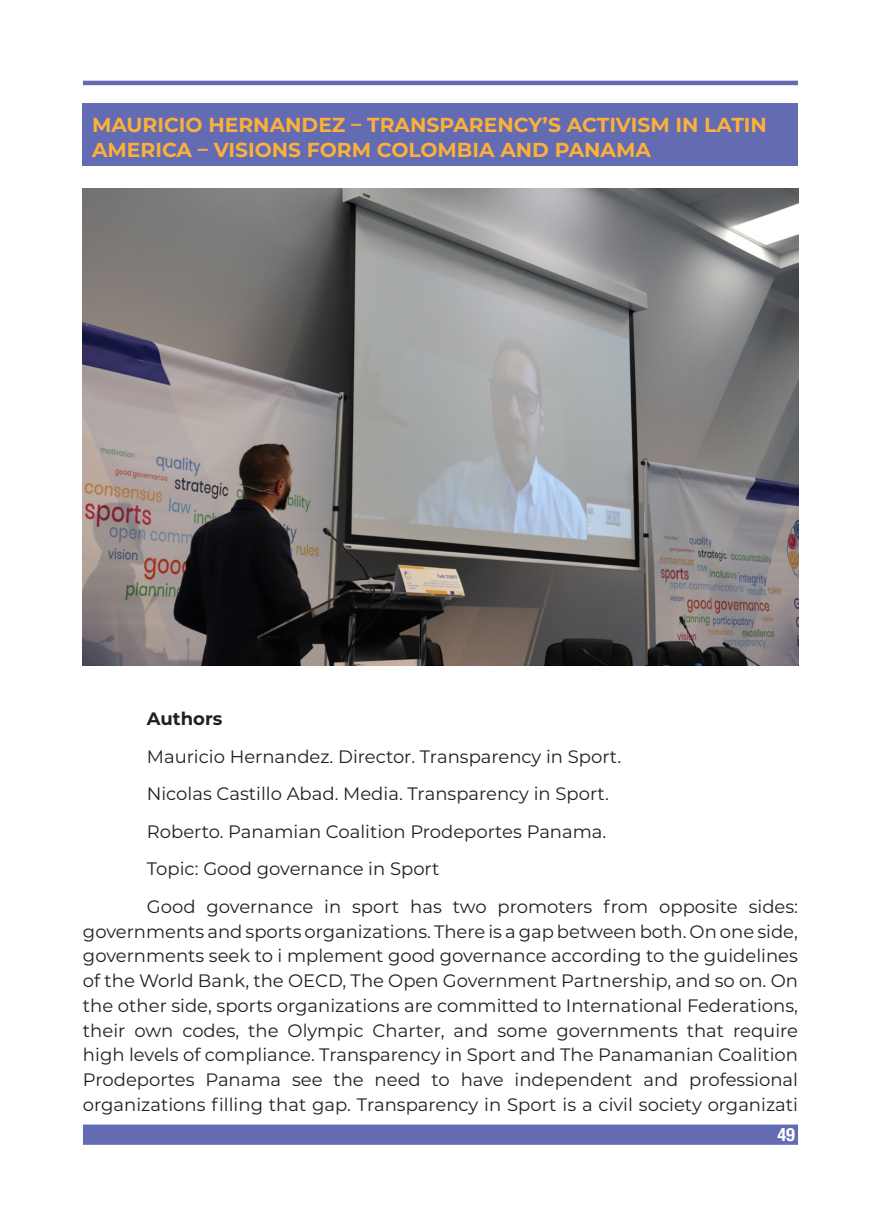
<style>
.page{position:relative;width:881px;height:1212px;background:#fff}
.page>*{position:absolute;margin:0;border:0;box-sizing:border-box;transform-origin:0 0}
.t1{font:700 20.25px "Montserrat";letter-spacing:-.01em;color:#fbb03b}
.t2{font:700 20.25px "Helv Cyr Condensed";color:#fff}
.t3{font:18px/24.8px "Montserrat";color:#231f20}
.t4{font:700 18px "Montserrat";color:#231f20}
</style>
<div class="page">
<hr style="left:83px;top:81px;width:714px;height:4px;background:#636bb2">
<div style="left:83px;top:1124px;width:714px;height:21px;background:#636bb2"></div>
<div style="left:83px;top:103px;width:714px;height:63px;background:#636bb2"></div>
<img style="left:83px;top:189px;width:714px;height:477px">
<p class="t1" style="left:92px;top:110px;width:15px">MAURI</p>
<p class="t1" style="left:164px;top:110px;width:61px">CIO HERNANDE</p>
<p class="t1" style="left:332px;top:110px;width:51px">Z – TRANSPAREN</p>
<p class="t1" style="left:513px;top:110px;width:96px">CY’S ACTIVISM</p>
<p class="t1" style="left:675px;top:110px;width:42px">IN LATIN</p>
<p class="t1" style="left:92px;top:135px;width:15px">AMERI</p>
<p class="t1" style="left:162px;top:135px;width:66px">CA – VISIONS</p>
<p class="t1" style="left:307px;top:135px;width:17px">FORM</p>
<p class="t1" style="left:376px;top:135px;width:31px">COLOMBIA</p>
<p class="t1" style="left:500px;top:135px;width:17px">AND</p>
<p class="t1" style="left:554px;top:135px;width:17px">PANAMA</p>
<p class="t4" style="left:147px;top:706px;width:77px">Authors</p>
<p class="t3" style="left:147px;top:737px;width:652px;line-height:37.6px">Mauricio Hernandez. Director. Transparency in Sport.<br>Nicolas Castillo Abad. Media. Transparency in Sport.<br>Roberto. Panamian Coalition Prodeportes Panama.<br>Topic: Good governance in Sport<br>Good governance in sport has two promoters from opposite sides:</p>
<p class="t3" style="left:83px;top:918px;width:716px;text-align:justify">governments and sports organizations. There is a gap between both. On one side, governments seek to i mplement good governance according to the guidelines of the World Bank, the OECD, The Open Government Partnership, and so on. On the other side, sports organizations are committed to International Federations, their own codes, the Olympic Charter, and some governments that require high levels of compliance. Transparency in Sport and The Panamanian Coalition Prodeportes Panama see the need to have independent and professional organizations filling that gap. Transparency in Sport is a civil society organizati</p>
<p class="t2" style="left:777px;top:1124px;width:19px">49</p>
</div>
